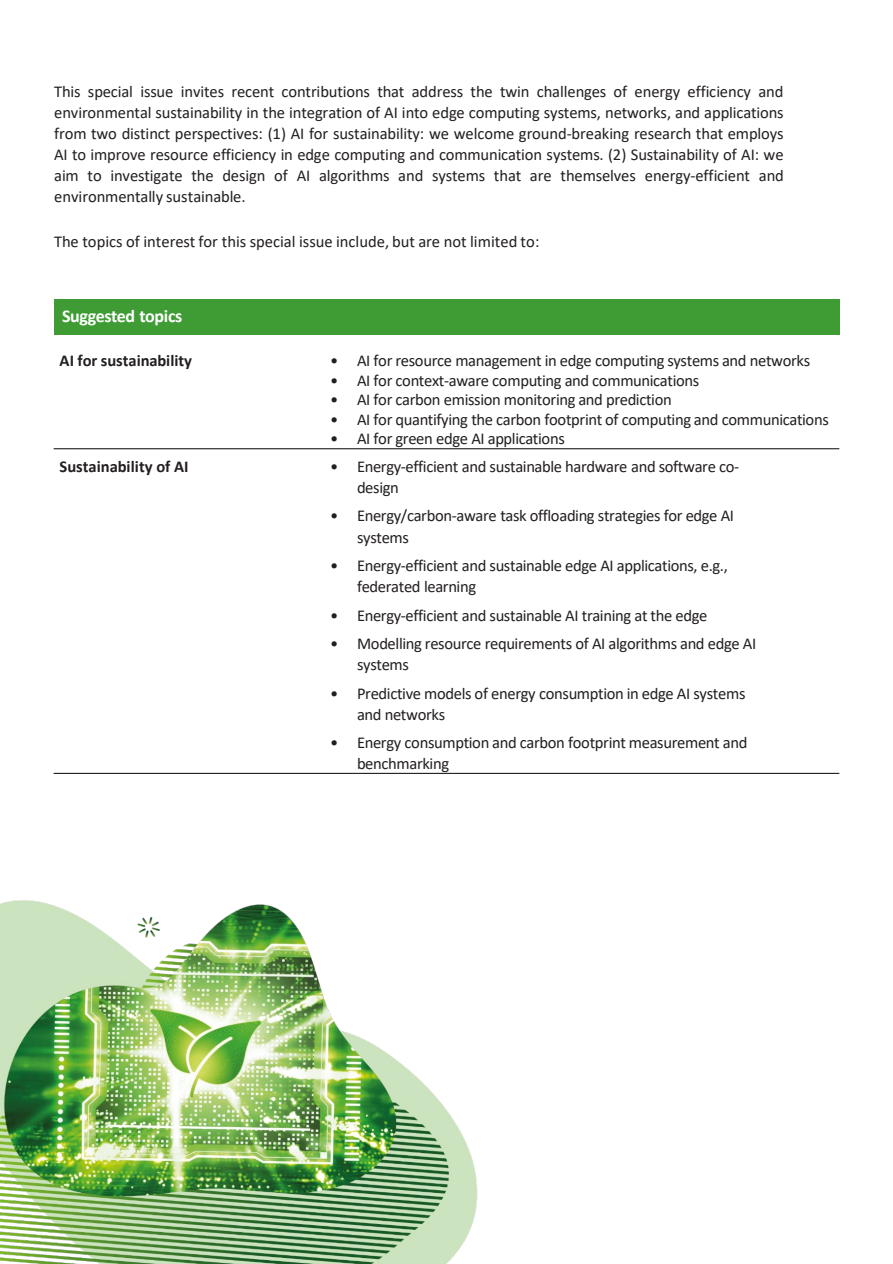
<style>
.page{position:relative;width:893px;height:1264px;background:#fff}
.page>*{position:absolute;margin:0;border:0;box-sizing:border-box;transform-origin:0 0}
.t1{font:700 18px "Calibri";letter-spacing:-.025em;color:#fff}
.t2{font:16.5px/21px "Calibri";letter-spacing:-.02em;color:#231f20}
.t3{font:16.5px "Calibri";color:#231f20}
.t4{font:700 16.5px "Calibri";color:#231f20}
</style>
<div class="page">
<div style="left:54px;top:299px;width:785px;height:35px;background:#3f9c35"></div>
<hr style="left:54px;top:448px;width:785px;height:1px;background:#231f20">
<hr style="left:54px;top:772px;width:785px;height:1px;background:#231f20">
<img style="left:0;top:772px;width:513px;height:491px">
<p class="t2" style="left:54px;top:81px;width:731px;text-align:justify">This special issue invites recent contributions that address the twin challenges of energy efficiency and environmental sustainability in the integration of AI into edge computing systems, networks, and applications from two distinct perspectives: (1) AI for sustainability: we welcome ground-breaking research that employs AI to improve resource efficiency in edge computing and communication systems. (2) Sustainability of AI: we aim to investigate the design of AI algorithms and systems that are themselves energy-efficient and environmentally sustainable.</p>
<p class="t3" style="left:54px;top:230px;width:487px">The topics of interest for this special issue include, but are not limited to:</p>
<p class="t1" style="left:62px;top:303px;width:122px">Suggested topics</p>
<p class="t4" style="left:60px;top:349px;width:134px">AI for sustainability</p>
<p class="t2" style="left:330px;top:350px;width:482px">• AI for resource management in edge computing systems and networks</p>
<p class="t2" style="left:330px;top:369px;width:371px">• AI for context-aware computing and communications</p>
<p class="t2" style="left:330px;top:389px;width:343px">• AI for carbon emission monitoring and prediction</p>
<p class="t2" style="left:330px;top:408px;width:500px">• AI for quantifying the carbon footprint of computing and communications</p>
<p class="t2" style="left:330px;top:428px;width:236px">• AI for green edge AI applications</p>
<p class="t4" style="left:60px;top:454px;width:130px">Sustainability of AI</p>
<p class="t2" style="left:357px;top:455px;width:383px;text-indent:-27px">• Energy-efficient and sustainable hardware and software co&shy;design</p>
<p class="t2" style="left:357px;top:505px;width:378px;text-indent:-27px">• Energy/carbon-aware task offloading strategies for edge AI systems</p>
<p class="t2" style="left:357px;top:554px;width:372px;text-indent:-27px">• Energy-efficient and sustainable edge AI applications, e.g., federated learning</p>
<p class="t2" style="left:330px;top:604px;width:379px">• Energy-efficient and sustainable AI training at the edge</p>
<p class="t2" style="left:357px;top:632px;width:401px;text-indent:-27px">• Modelling resource requirements of AI algorithms and edge AI systems</p>
<p class="t2" style="left:357px;top:682px;width:390px;text-indent:-27px">• Predictive models of energy consumption in edge AI systems and networks</p>
<p class="t2" style="left:357px;top:731px;width:392px;text-indent:-27px">• Energy consumption and carbon footprint measurement and benchmarking</p>
</div>
